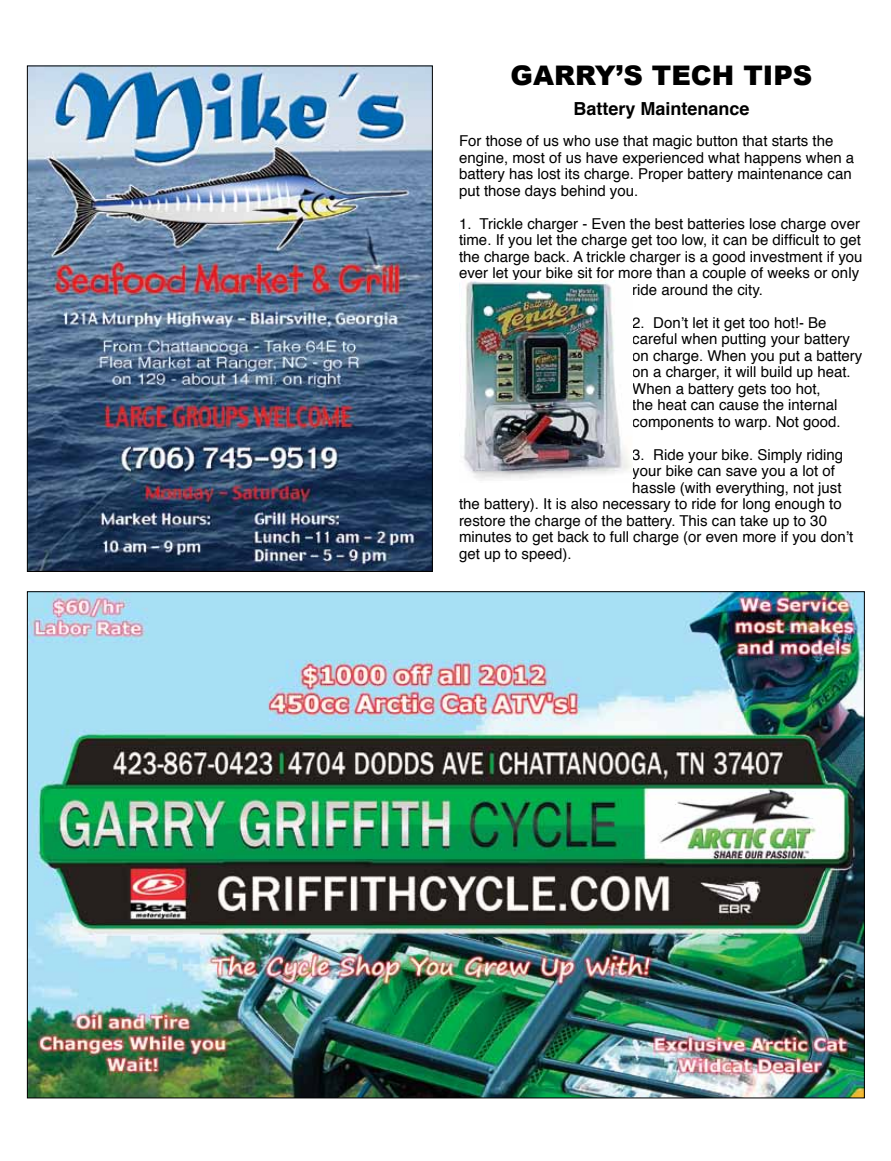
<style>
.page{position:relative;width:891px;height:1161px;background:#fff}
.page>*{position:absolute;margin:0;border:0;box-sizing:border-box;transform-origin:0 0}
.t1{font:900 27px "Arial";color:#000}
.t2{font:700 18px "Helvetica";color:#000}
.t3{font:15px/16.5px "Helvetica";color:#000}
</style>
<div class="page">
<img style="left:29px;top:68px;width:402px;height:502px">
<img style="left:29px;top:593px;width:834px;height:503px">
<img style="left:459px;top:281px;width:173px;height:200px">
<h1 class="t1" style="left:511px;top:56px;width:303px">GARRY’S TECH TIPS</h1>
<p class="t2" style="left:573px;top:94px;width:178px">Battery Maintenance</p>
<p class="t3" style="left:459px;top:133px;width:397px">For those of us who use that magic button that starts the engine, most of us have experienced what happens when a battery has lost its charge. Proper battery maintenance can put those days behind you.</p>
<p class="t3" style="left:459px;top:216px;width:403px">1. Trickle charger - Even the best batteries lose charge over</p>
<p class="t3" style="left:459px;top:232px;width:403px">time. If you let the charge get too low, it can be difficult to get</p>
<p class="t3" style="left:459px;top:249px;width:405px">the charge back. A trickle charger is a good investment if you</p>
<p class="t3" style="left:459px;top:265px;width:402px">ever let your bike sit for more than a couple of weeks or only</p>
<p class="t3" style="left:632px;top:282px;width:132px">ride around the city.</p>
<p class="t3" style="left:632px;top:315px;width:232px">2. Don’t let it get too hot!- Be careful when putting your battery on charge. When you put a battery on a charger, it will build up heat.<br>When a battery gets too hot,<br>the heat can cause the internal components to warp. Not good.</p>
<p class="t3" style="left:632px;top:447px;width:212px">3. Ride your bike. Simply riding</p>
<p class="t3" style="left:632px;top:463px;width:204px">your bike can save you a lot of</p>
<p class="t3" style="left:632px;top:480px;width:211px">hassle (with everything, not just</p>
<p class="t3" style="left:459px;top:496px;width:384px">the battery). It is also necessary to ride for long enough to</p>
<p class="t3" style="left:459px;top:513px;width:370px">restore the charge of the battery. This can take up to 30</p>
<p class="t3" style="left:459px;top:529px;width:396px">minutes to get back to full charge (or even more if you don’t</p>
<p class="t3" style="left:459px;top:546px;width:114px">get up to speed).</p>
</div>
